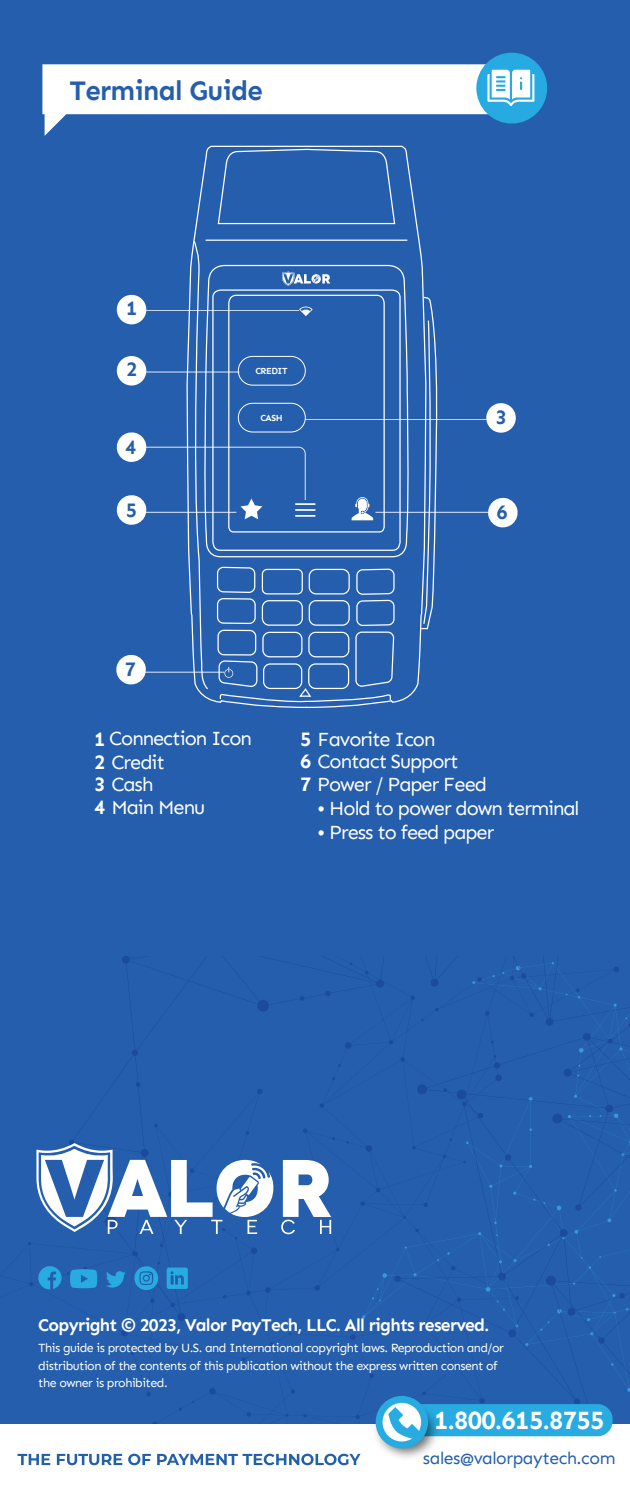
<style>
.page{position:relative;width:630px;height:1489px;background:#fff}
.page>*{position:absolute;margin:0;border:0;box-sizing:border-box;transform-origin:0 0}
.t1{font:700 27.5px "Sen";letter-spacing:-.025em;color:#245eac}
.t2{font:700 25.5px "Sen";letter-spacing:-.025em;color:#fff}
.t3{font:20px/22.5px "Sen";letter-spacing:-.05em;color:#fff}
.t4{font:700 20px "Sen";color:#245eac}
.t5{font:700 17.5px "Sen";letter-spacing:-.04em;color:#fff}
.t6{font:17.5px "Sen";letter-spacing:-.025em;color:#245eac}
.t7{font:12.5px/17.5px "Sen";letter-spacing:-.04em;color:#fff}
.t8{font:700 9px "Sen";letter-spacing:-.05em;color:#fff}
.s1{font-weight:700}
</style>
<div class="page">
<div style="left:0;top:0;width:630px;height:1488px;background:#245eac"></div>
<svg style="left:28px;top:956px;width:602px;height:368px"></svg>
<div style="left:476px;top:53px;width:71px;height:71px;background:#27a9e1;border-radius:50%"></div>
<svg style="left:42px;top:64px;width:492px;height:72px"></svg>
<hr style="left:375px;top:512px;width:116px;height:1px;background:#fff">
<svg style="left:486px;top:497px;width:32px;height:31px"></svg>
<hr style="left:305px;top:419px;width:181px;height:1px;background:#fff">
<div style="left:486px;top:403px;width:30px;height:29px;background:#fff;border-radius:50%"></div>
<svg style="left:193px;top:145px;width:231px;height:558px"></svg>
<svg style="left:420px;top:296px;width:18px;height:335px"></svg>
<svg style="left:116px;top:240px;width:279px;height:468px"></svg>
<div style="left:0;top:1424px;width:629px;height:64px;background:#fff"></div>
<div style="left:403px;top:1403px;width:210px;height:32px;background:#28abe1;border-radius:15px"></div>
<img style="left:375px;top:1403px;width:71px;height:55px">
<div style="left:376px;top:1395px;width:52px;height:53px;background:#28abe1;border-radius:50%"></div>
<svg style="left:383px;top:1402px;width:38px;height:39px"></svg>
<svg style="left:38px;top:1265px;width:24px;height:24px"></svg>
<svg style="left:106px;top:1270px;width:20px;height:17px"></svg>
<svg style="left:70px;top:1269px;width:27px;height:19px"></svg>
<svg style="left:134px;top:1266px;width:24px;height:23px"></svg>
<svg style="left:167px;top:1267px;width:21px;height:21px"></svg>
<svg style="left:18px;top:1453px;width:32px;height:11px"></svg>
<svg style="left:57px;top:1453px;width:65px;height:11px"></svg>
<svg style="left:128px;top:1453px;width:23px;height:11px"></svg>
<svg style="left:157px;top:1453px;width:204px;height:11px"></svg>
<svg style="left:36px;top:1142px;width:238px;height:91px"></svg>
<svg style="left:281px;top:1159px;width:50px;height:75px"></svg>
<h1 class="t1" style="left:69px;top:75px;width:195px">Terminal Guide</h1>
<h3 class="t4" style="left:126px;top:297px;width:13px">1</h3>
<h3 class="t4" style="left:126px;top:358px;width:13px">2</h3>
<h3 class="t4" style="left:125px;top:436px;width:13px">4</h3>
<h3 class="t4" style="left:126px;top:498px;width:13px">5</h3>
<h3 class="t4" style="left:125px;top:658px;width:13px">7</h3>
<p class="t8" style="left:255px;top:366px;width:34px">CREDIT</p>
<p class="t8" style="left:260px;top:412px;width:24px">CASH</p>
<h3 class="t4" style="left:495px;top:406px;width:13px">3</h3>
<h3 class="t4" style="left:497px;top:501px;width:13px">6</h3>
<h3 class="t3" style="left:94px;top:726px;width:159px"><span class="s1">1</span> Connection Icon</h3>
<h3 class="t3" style="left:300px;top:727px;width:160px"><span class="s1">5</span> Favorite Icon<br><span class="s1">6</span> Contact Support</h3>
<h3 class="t3" style="left:94px;top:750px;width:112px"><span class="s1">2</span> Credit<br><span class="s1">3</span> Cash<br><span class="s1">4</span> Main Menu</h3>
<h3 class="t3" style="left:300px;top:772px;width:189px"><span class="s1">7</span> Power / Paper Feed</h3>
<h3 class="t3" style="left:317px;top:796px;width:264px">• Hold to power down terminal</h3>
<h3 class="t3" style="left:317px;top:820px;width:179px">• Press to feed paper</h3>
<h3 class="t5" style="left:38px;top:1315px;width:452px">Copyright © 2023, Valor PayTech, LLC. All rights reserved.</h3>
<p class="t7" style="left:38px;top:1339px;width:467px">This guide is protected by U.S. and International copyright laws. Reproduction and/or distribution of the contents of this publication without the express written consent of the owner is prohibited.</p>
<h2 class="t2" style="left:434px;top:1405px;width:172px">1.800.615.8755</h2>
<h3 class="t6" style="left:423px;top:1447px;width:194px">sales@valorpaytech.com</h3>
</div>
